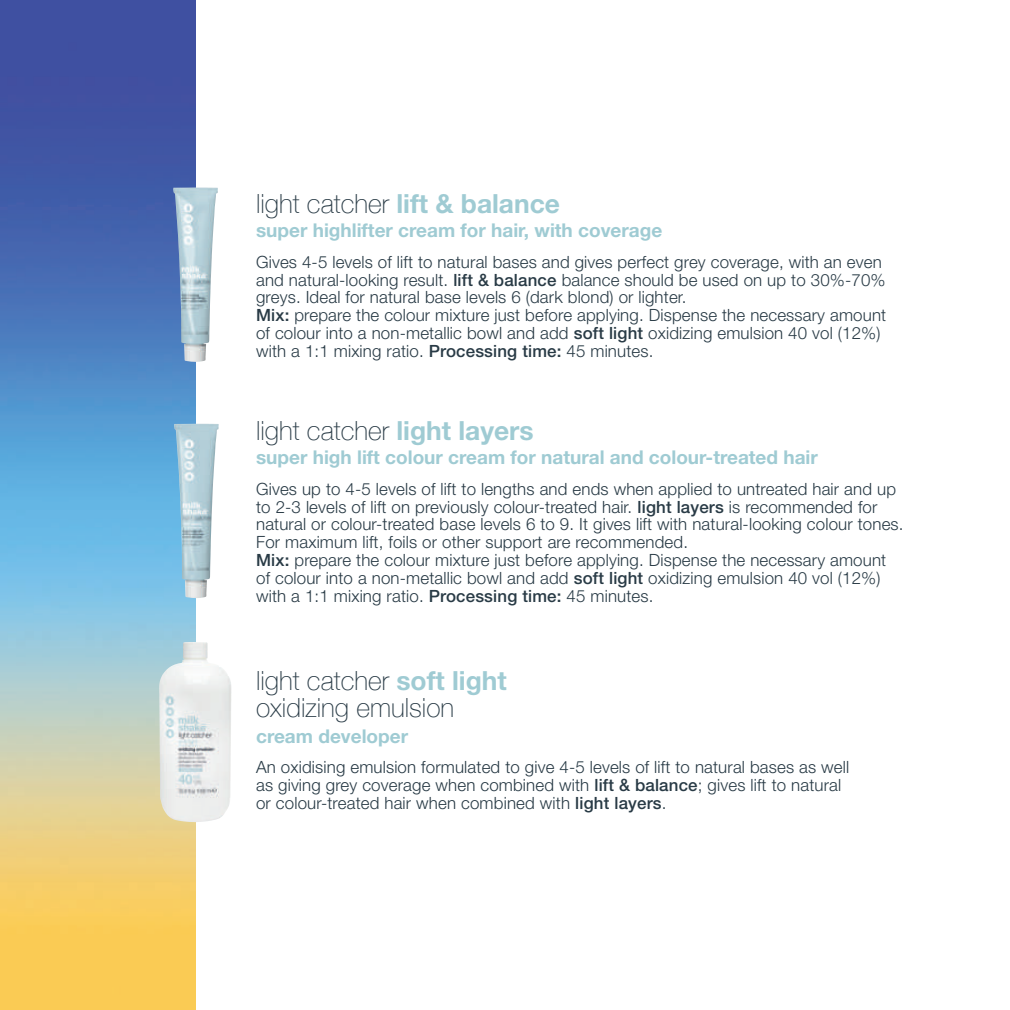
<style>
.page{position:relative;width:1010px;height:1010px;background:#fff}
.page>*{position:absolute;margin:0;border:0;box-sizing:border-box;transform-origin:0 0}
.t1{font:100 26.32px/27.7px "Helvetica Neue";color:#293b46}
.t2{font:700 18.9px "Helvetica Neue LT Std";color:#9fcbd3}
.t3{font:300 16.88px/17.8px "Helvetica Neue LT Std";letter-spacing:.01em;color:#293b46}
.s1{font-family:"Helvetica Neue LT Pro";font-weight:700;color:#9fcbd3}
.s2{font-weight:500}
</style>
<div class="page">
<img style="left:0;top:0;width:195px;height:1010px">
<img style="left:173px;top:187px;width:45px;height:175px">
<img style="left:174px;top:424px;width:45px;height:174px">
<img style="left:168px;top:642px;width:24px;height:26px">
<h1 class="t1" style="left:256px;top:188px;width:305px">light catcher <span class="s1">lift &amp; balance</span></h1>
<p class="t2" style="left:256px;top:218px;width:408px">super highlifter cream for hair, with coverage</p>
<p class="t3" style="left:256px;top:252px;width:631px">Gives 4-5 levels of lift to natural bases and gives perfect grey coverage, with an even and natural-looking result. <span class="s2">lift &amp; balance</span> balance should be used on up to 30%-70% greys. Ideal for natural base levels 6 (dark blond) or lighter.<br><span class="s2">Mix:</span> prepare the colour mixture just before applying. Dispense the necessary amount of colour into a non-metallic bowl and add <span class="s2">soft light</span> oxidizing emulsion 40 vol (12%) with a 1:1 mixing ratio. <span class="s2">Processing time:</span> 45 minutes.</p>
<h1 class="t1" style="left:256px;top:415px;width:279px">light catcher <span class="s1">light layers</span></h1>
<p class="t2" style="left:256px;top:445px;width:563px">super high lift colour cream for natural and colour-treated hair</p>
<p class="t3" style="left:256px;top:479px;width:649px">Gives up to 4-5 levels of lift to lengths and ends when applied to untreated hair and up to 2-3 levels of lift on previously colour-treated hair. <span class="s2">light layers</span> is recommended for natural or colour-treated base levels 6 to 9. It gives lift with natural-looking colour tones.<br>For maximum lift, foils or other support are recommended.<br><span class="s2">Mix:</span> prepare the colour mixture just before applying. Dispense the necessary amount of colour into a non-metallic bowl and add <span class="s2">soft light</span> oxidizing emulsion 40 vol (12%) with a 1:1 mixing ratio. <span class="s2">Processing time:</span> 45 minutes.</p>
<h1 class="t1" style="left:256px;top:665px;width:252px">light catcher <span class="s1">soft light </span>oxidizing emulsion</h1>
<p class="t2" style="left:256px;top:724px;width:154px">cream developer</p>
<p class="t3" style="left:256px;top:758px;width:594px">An oxidising emulsion formulated to give 4-5 levels of lift to natural bases as well as giving grey coverage when combined with <span class="s2">lift &amp; balance</span>; gives lift to natural or colour-treated hair when combined with <span class="s2">light layers</span>.</p>
</div>
